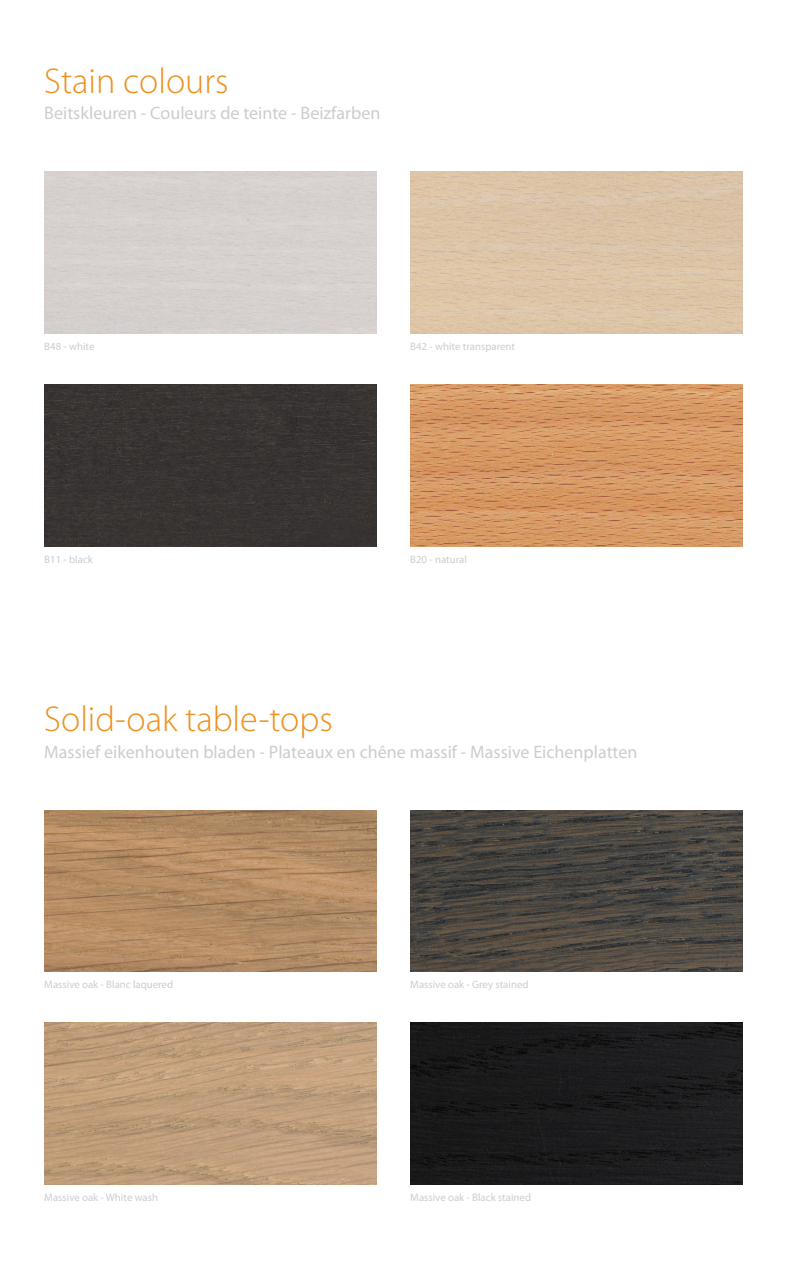
<style>
.page{position:relative;width:812px;height:1267px;background:#fff}
.page>*{position:absolute;margin:0;border:0;box-sizing:border-box;transform-origin:0 0}
.t1{font:300 36px "Myriad Pro";color:#ed9122}
.t2{font:18px "Myriad Pro";color:#cbcdcf}
.t3{font:10.8px "Myriad Pro";color:#cbcdcf}
</style>
<div class="page">
<img style="left:410px;top:384px;width:332px;height:162px">
<div style="left:44px;top:384px;width:332px;height:162px;background:#383432"></div>
<img style="left:44px;top:810px;width:332px;height:161px">
<img style="left:44px;top:1022px;width:332px;height:162px">
<img style="left:410px;top:810px;width:332px;height:161px">
<img style="left:410px;top:1022px;width:332px;height:162px">
<p class="t1" style="left:44px;top:61px;width:186px">Stain colours</p>
<p class="t2" style="left:44px;top:102px;width:337px">Beitskleuren - Couleurs de teinte - Beizfarben</p>
<p class="t3" style="left:44px;top:340px;width:52px">B48 - white</p>
<p class="t3" style="left:410px;top:340px;width:106px">B42 - white transparent</p>
<p class="t3" style="left:44px;top:552px;width:50px">B11 - black</p>
<p class="t3" style="left:410px;top:552px;width:58px">B20 - natural</p>
<p class="t1" style="left:44px;top:699px;width:290px">Solid-oak table-tops</p>
<p class="t2" style="left:44px;top:740px;width:594px">Massief eikenhouten bladen - Plateaux en chêne massif - Massive Eichenplatten</p>
<p class="t3" style="left:44px;top:978px;width:130px">Massive oak - Blanc laquered</p>
<p class="t3" style="left:44px;top:1190px;width:115px">Massive oak - White wash</p>
<p class="t3" style="left:410px;top:978px;width:120px">Massive oak - Grey stained</p>
<p class="t3" style="left:410px;top:1190px;width:122px">Massive oak - Black stained</p>
</div>
